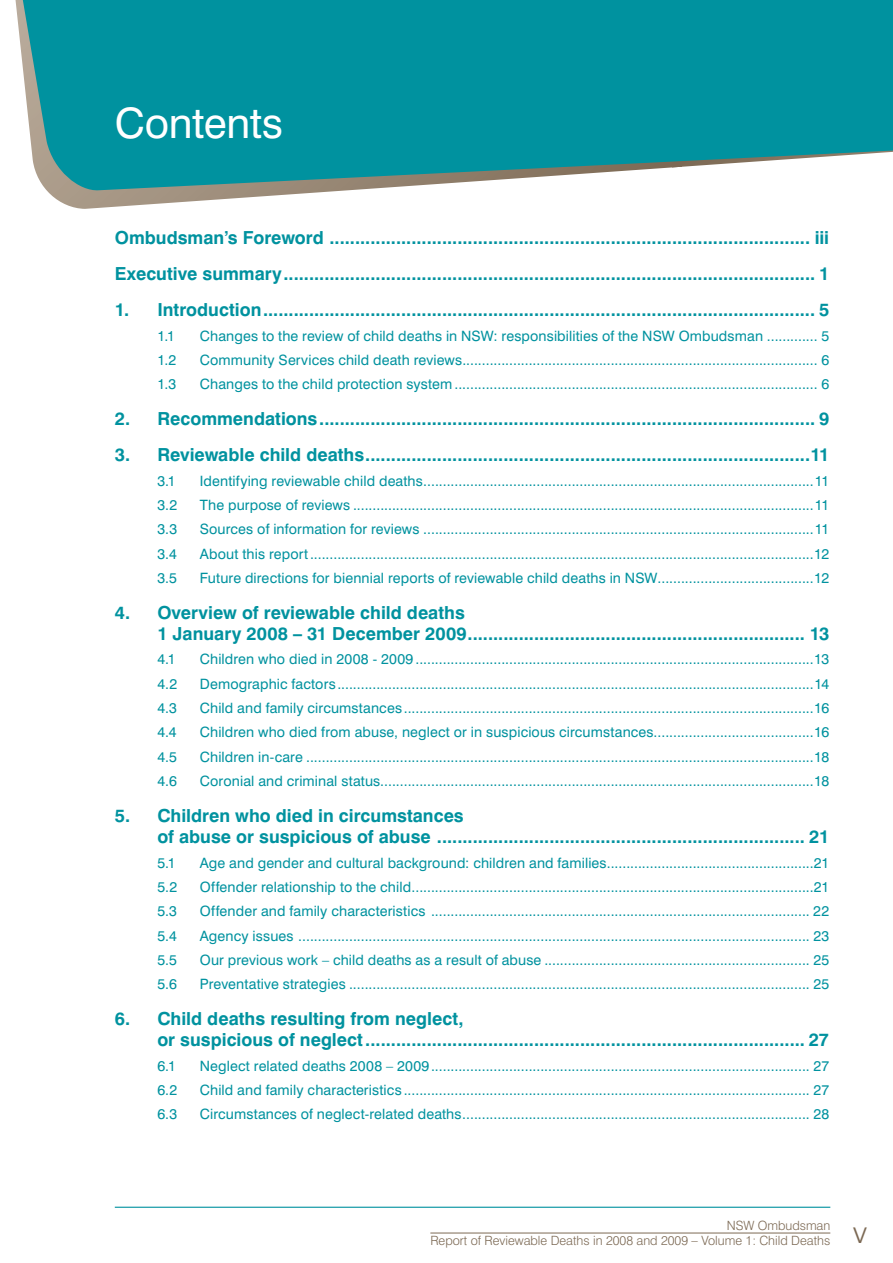
<style>
.page{position:relative;width:893px;height:1263px;background:#fff}
.page>*{position:absolute;margin:0;border:0;box-sizing:border-box;transform-origin:0 0}
.t1{font:42px "Swiss 721 BT";letter-spacing:-.005em;color:#fff}
.t2{font:300 30px "Swiss 721 BT";color:#7c6954}
.TOC_1_Numbered{font:700 18px/21px "Swiss 721 BT";color:#00929f}
.TOC_1{font:700 18px "Swiss 721 BT";color:#00929f}
.TOC_2{font:14.25px "Swiss 721 BT";letter-spacing:.01em;color:#00929f}
.t3{font:300 12.75px/15px "Swiss 721 BT";color:#7c6954;text-align:right}
</style>
<div class="page">
<svg style="left:48px;top:192px;width:275px;height:17px"></svg>
<svg style="left:15px;top:0;width:878px;height:192px;background:#1c9aa4"></svg>
<hr style="left:115px;top:1207px;width:715px;height:1px;background:#00929f">
<hr style="left:430px;top:1232px;width:400px;height:1px;background:#7c6954">
<p class="t1" style="left:115px;top:98px;width:170px">Contents</p>
<p class="TOC_1" style="left:115px;top:227px;width:716px">Ombudsman’s Foreword .............................................................................................. iii</p>
<p class="TOC_1" style="left:115px;top:263px;width:716px">Executive summary........................................................................................................ 1</p>
<p class="TOC_1_Numbered" style="left:115px;top:299px;width:716px">1. Introduction............................................................................................................ 5</p>
<p class="TOC_2" style="left:157px;top:327px;width:19px">1.1</p>
<p class="TOC_2" style="left:200px;top:327px;width:631px">Changes to the review of child deaths in NSW: responsibilities of the NSW Ombudsman ............. 5</p>
<p class="TOC_2" style="left:157px;top:351px;width:21px">1.2</p>
<p class="TOC_2" style="left:200px;top:351px;width:631px">Community Services child death reviews........................................................................................... 6</p>
<p class="TOC_2" style="left:157px;top:376px;width:20px">1.3</p>
<p class="TOC_2" style="left:200px;top:376px;width:631px">Changes to the child protection system ............................................................................................. 6</p>
<p class="TOC_1_Numbered" style="left:115px;top:408px;width:716px">2. Recommendations................................................................................................. 9</p>
<p class="TOC_1_Numbered" style="left:115px;top:444px;width:716px">3. Reviewable child deaths.......................................................................................11</p>
<p class="TOC_2" style="left:157px;top:472px;width:20px">3.1</p>
<p class="TOC_2" style="left:200px;top:472px;width:631px">Identifying reviewable child deaths....................................................................................................11</p>
<p class="TOC_2" style="left:157px;top:496px;width:21px">3.2</p>
<p class="TOC_2" style="left:200px;top:496px;width:631px">The purpose of reviews ......................................................................................................................11</p>
<p class="TOC_2" style="left:157px;top:520px;width:21px">3.3</p>
<p class="TOC_2" style="left:200px;top:520px;width:631px">Sources of information for reviews ....................................................................................................11</p>
<p class="TOC_2" style="left:157px;top:545px;width:21px">3.4</p>
<p class="TOC_2" style="left:200px;top:545px;width:631px">About this report.................................................................................................................................12</p>
<p class="TOC_2" style="left:157px;top:569px;width:21px">3.5</p>
<p class="TOC_2" style="left:200px;top:569px;width:631px">Future directions for biennial reports of reviewable child deaths in NSW........................................12</p>
<p class="TOC_1_Numbered" style="left:157px;top:602px;width:673px;text-indent:-43px">4. Overview of reviewable child deaths<br>1 January 2008 – 31 December 2009.................................................................. 13</p>
<p class="TOC_2" style="left:157px;top:651px;width:20px">4.1</p>
<p class="TOC_2" style="left:200px;top:651px;width:631px">Children who died in 2008 - 2009 ......................................................................................................13</p>
<p class="TOC_2" style="left:157px;top:675px;width:21px">4.2</p>
<p class="TOC_2" style="left:200px;top:675px;width:631px">Demographic factors..........................................................................................................................14</p>
<p class="TOC_2" style="left:157px;top:699px;width:21px">4.3</p>
<p class="TOC_2" style="left:200px;top:699px;width:631px">Child and family circumstances.........................................................................................................16</p>
<p class="TOC_2" style="left:157px;top:724px;width:21px">4.4</p>
<p class="TOC_2" style="left:200px;top:724px;width:631px">Children who died from abuse, neglect or in suspicious circumstances.........................................16</p>
<p class="TOC_2" style="left:157px;top:748px;width:21px">4.5</p>
<p class="TOC_2" style="left:200px;top:748px;width:631px">Children in-care ..................................................................................................................................18</p>
<p class="TOC_2" style="left:157px;top:772px;width:21px">4.6</p>
<p class="TOC_2" style="left:200px;top:772px;width:631px">Coronial and criminal status...............................................................................................................18</p>
<p class="TOC_1_Numbered" style="left:157px;top:805px;width:673px;text-indent:-43px">5. Children who died in circumstances<br>of abuse or suspicious of abuse ........................................................................ 21</p>
<p class="TOC_2" style="left:157px;top:854px;width:20px">5.1</p>
<p class="TOC_2" style="left:200px;top:854px;width:631px">Age and gender and cultural background: children and families.....................................................21</p>
<p class="TOC_2" style="left:157px;top:878px;width:21px">5.2</p>
<p class="TOC_2" style="left:200px;top:878px;width:631px">Offender relationship to the child.......................................................................................................21</p>
<p class="TOC_2" style="left:157px;top:902px;width:21px">5.3</p>
<p class="TOC_2" style="left:200px;top:902px;width:631px">Offender and family characteristics ................................................................................................. 22</p>
<p class="TOC_2" style="left:157px;top:927px;width:21px">5.4</p>
<p class="TOC_2" style="left:200px;top:927px;width:631px">Agency issues ................................................................................................................................... 23</p>
<p class="TOC_2" style="left:157px;top:951px;width:21px">5.5</p>
<p class="TOC_2" style="left:200px;top:951px;width:631px">Our previous work – child deaths as a result of abuse .................................................................... 25</p>
<p class="TOC_2" style="left:157px;top:976px;width:21px">5.6</p>
<p class="TOC_2" style="left:200px;top:976px;width:631px">Preventative strategies ...................................................................................................................... 25</p>
<p class="TOC_1_Numbered" style="left:157px;top:1008px;width:673px;text-indent:-43px">6. Child deaths resulting from neglect,<br>or suspicious of neglect...................................................................................... 27</p>
<p class="TOC_2" style="left:157px;top:1057px;width:20px">6.1</p>
<p class="TOC_2" style="left:200px;top:1057px;width:631px">Neglect related deaths 2008 – 2009................................................................................................. 27</p>
<p class="TOC_2" style="left:157px;top:1081px;width:22px">6.2</p>
<p class="TOC_2" style="left:200px;top:1081px;width:631px">Child and family characteristics ........................................................................................................ 27</p>
<p class="TOC_2" style="left:157px;top:1106px;width:21px">6.3</p>
<p class="TOC_2" style="left:200px;top:1106px;width:631px">Circumstances of neglect-related deaths......................................................................................... 28</p>
<p class="t3" style="left:430px;top:1218px;width:401px">NSW Ombudsman<br>Report of Reviewable Deaths in 2008 and 2009 – Volume 1: Child Deaths</p>
<h2 class="t2" style="left:853px;top:1214px;width:15px">v</h2>
</div>
